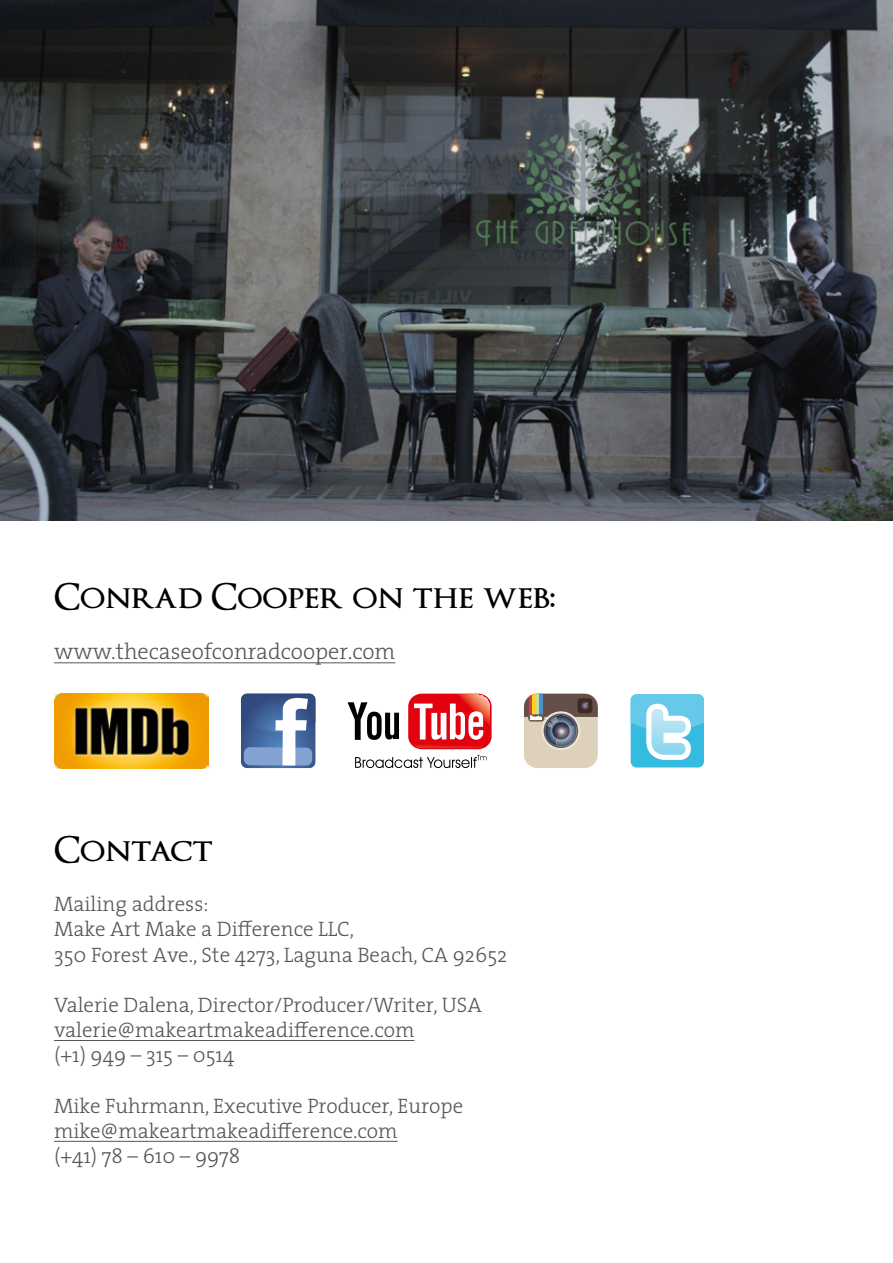
<style>
.page{position:relative;width:893px;height:1263px;background:#fff}
.page>*{position:absolute;margin:0;border:0;box-sizing:border-box;transform-origin:0 0}
.t1{font:600 36px "Optimus Princeps";color:#000}
.t2{font:300 22.5px "The Serif";color:#565656}
.t3{font:300 21px/25.2px "The Serif";color:#565656}
</style>
<div class="page">
<img style="left:0;top:0;width:893px;height:521px">
<div style="left:524px;top:694px;width:74px;height:74px;background:#ddd1bc;border-radius:13px"></div>
<div style="left:541px;top:711px;width:39px;height:39px;background:#ebe5de;border-radius:50%"></div>
<svg style="left:524px;top:694px;width:74px;height:54px"></svg>
<img style="left:54px;top:694px;width:155px;height:74px">
<div style="left:631px;top:694px;width:73px;height:73px;background:#34bbdf;border-radius:6px"></div>
<svg style="left:631px;top:694px;width:73px;height:66px"></svg>
<svg style="left:355px;top:755px;width:131px;height:13px"></svg>
<div style="left:408px;top:694px;width:84px;height:55px;background:#e3000f;border-radius:13px"></div>
<svg style="left:347px;top:702px;width:52px;height:38px"></svg>
<img style="left:416px;top:746px;width:68px;height:3px">
<img style="left:416px;top:746px;width:61px;height:1px">
<svg style="left:414px;top:695px;width:77px;height:51px"></svg>
<div style="left:372px;top:716px;width:5px;height:19px;background:#fff;border-radius:3px"></div>
<hr style="left:54px;top:662px;width:341px;height:1px;background:#565656">
<hr style="left:54px;top:1040px;width:360px;height:1px;background:#565656">
<hr style="left:54px;top:1141px;width:344px;height:1px;background:#565656">
<svg style="left:241px;top:694px;width:74px;height:74px"></svg>
<h1 class="t1" style="left:54px;top:578px;width:503px">Conrad Cooper on the web:</h1>
<p class="t2" style="left:54px;top:633px;width:343px">www.thecaseofconradcooper.com</p>
<h1 class="t1" style="left:54px;top:831px;width:161px">Contact</h1>
<p class="t3" style="left:54px;top:891px;width:455px">Mailing address:<br>Make Art Make a Difference LLC,<br>350 Forest Ave., Ste 4273, Laguna Beach, CA 92652</p>
<p class="t3" style="left:54px;top:991px;width:429px">Valerie Dalena, Director/Producer/Writer, USA valerie@makeartmakeadifference.com<br>(+1) 949 – 315 – 0514</p>
<p class="t3" style="left:54px;top:1092px;width:411px">Mike Fuhrmann, Executive Producer, Europe mike@makeartmakeadifference.com<br>(+41) 78 – 610 – 9978</p>
</div>
